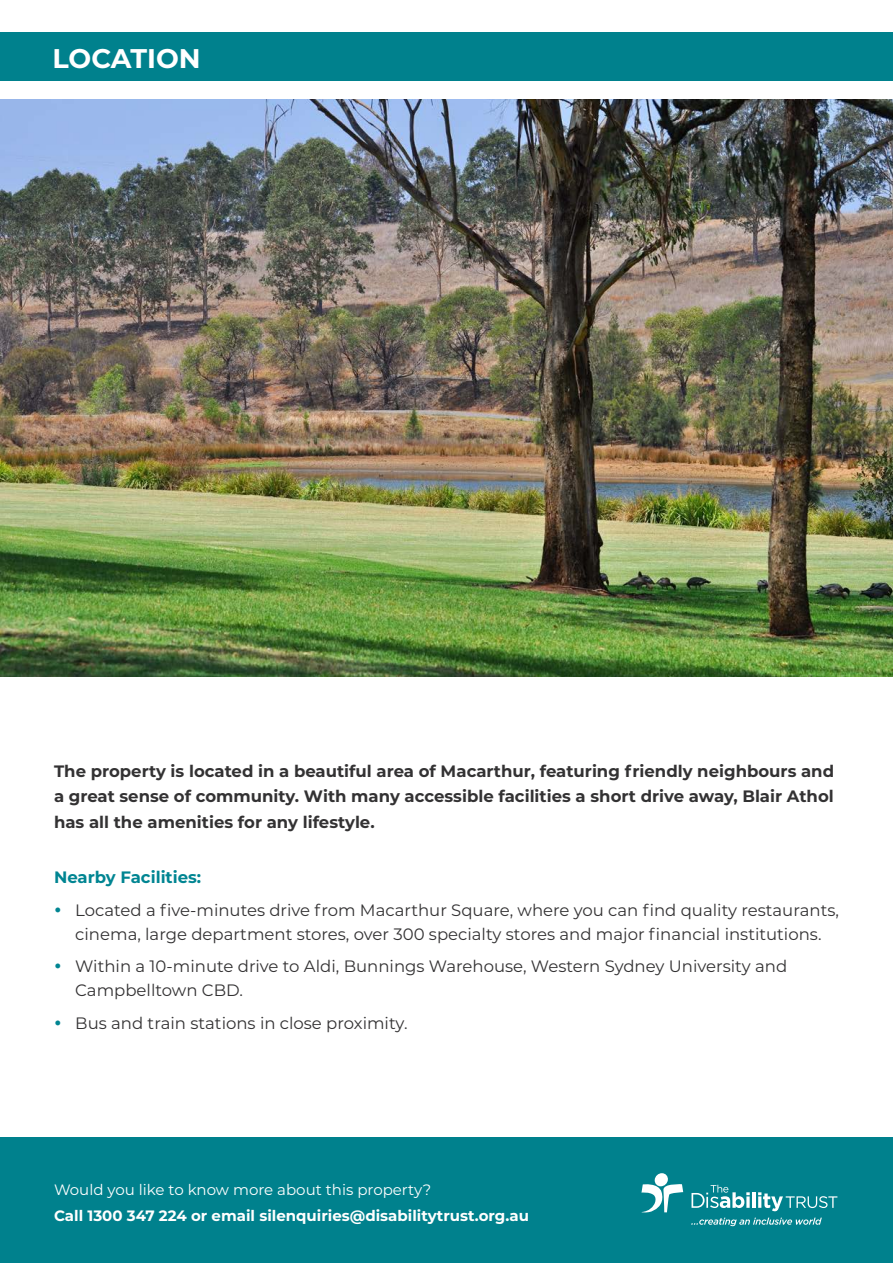
<style>
.page{position:relative;width:893px;height:1263px;background:#fff}
.page>*{position:absolute;margin:0;border:0;box-sizing:border-box;transform-origin:0 0}
.Sub_head{font:700 27px "Montserrat";color:#fff}
.t1{font:16.5px/24px "Montserrat";color:#333233}
.Body{font:700 16.5px/25.5px "Montserrat";color:#333233;text-align:justify}
.Body-2{font:700 16.5px "Montserrat";color:#008592}
.t2{font:700 15px "Montserrat";color:#fff}
.t3{font:15px "Montserrat";color:#fff}
</style>
<div class="page">
<div style="left:0;top:1137px;width:893px;height:126px;background:#00818d"></div>
<div style="left:0;top:33px;width:893px;height:48px;background:#00818d"></div>
<img style="left:0;top:100px;width:893px;height:576px">
<svg style="left:641px;top:1182px;width:42px;height:31px"></svg>
<div style="left:654px;top:1173px;width:14px;height:13px;background:#fff;border-radius:50%"></div>
<hr style="left:752px;top:1192px;width:3px;height:16px;background:#fff">
<svg style="left:758px;top:1192px;width:79px;height:19px"></svg>
<svg style="left:691px;top:1185px;width:59px;height:23px"></svg>
<svg style="left:691px;top:1217px;width:131px;height:9px"></svg>
<p class="Sub_head" style="left:53px;top:39px;width:150px">LOCATION</p>
<p class="Body" style="left:54px;top:757px;width:782px">The property is located in a beautiful area of Macarthur, featuring friendly neighbours and a great sense of community. With many accessible facilities a short drive away, Blair Athol has all the amenities for any lifestyle.</p>
<p class="Body-2" style="left:54px;top:865px;width:149px">Nearby Facilities:</p>
<p class="t1" style="left:75px;top:897px;width:765px">Located a five-minutes drive from Macarthur Square, where you can find quality restaurants, cinema, large department stores, over 300 specialty stores and major financial institutions.</p>
<p class="t1" style="left:75px;top:954px;width:713px">Within a 10-minute drive to Aldi, Bunnings Warehouse, Western Sydney University and<br>Campbelltown CBD.</p>
<p class="t1" style="left:75px;top:1010px;width:334px">Bus and train stations in close proximity.</p>
<p class="t3" style="left:54px;top:1179px;width:379px">Would you like to know more about this property?</p>
<p class="t2" style="left:54px;top:1204px;width:476px">Call 1300 347 224 or email silenquiries@disabilitytrust.org.au</p>
</div>
